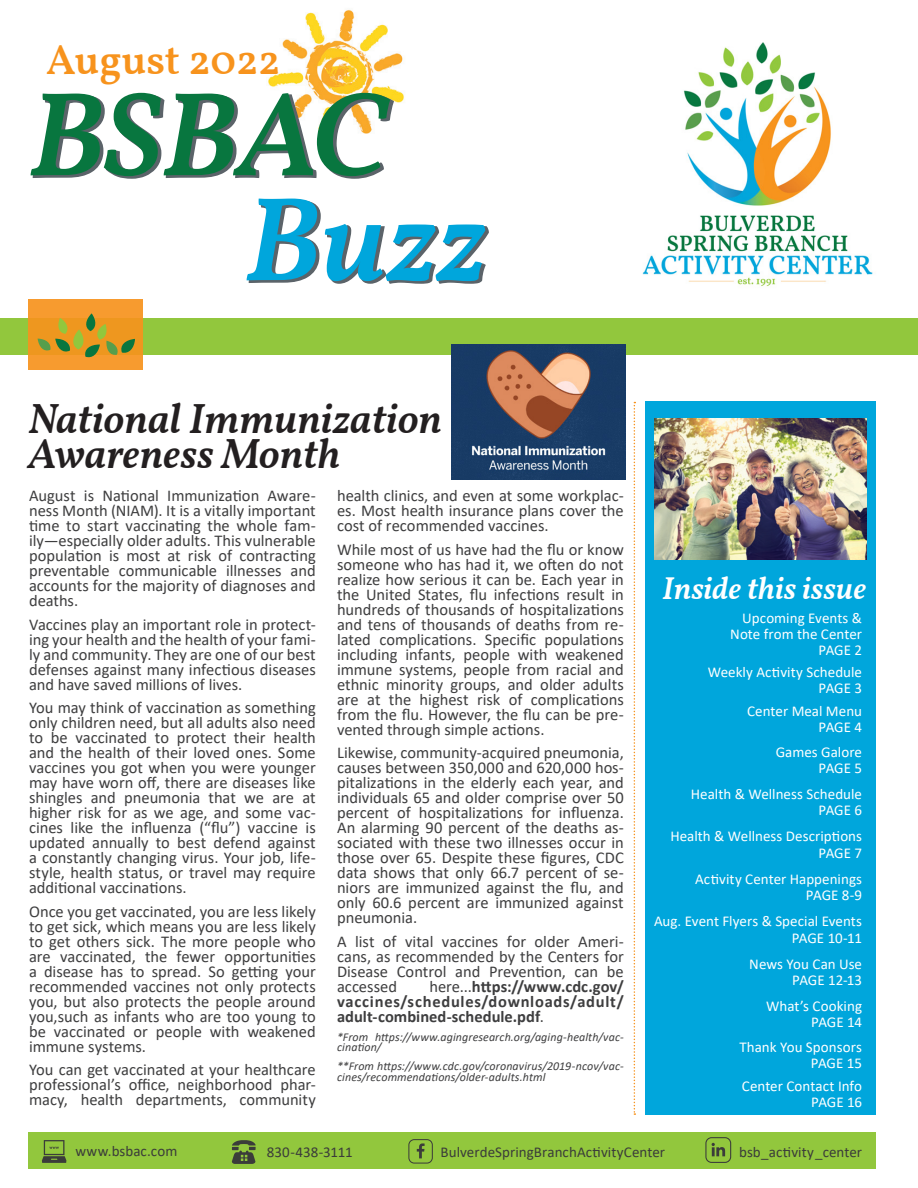
<style>
.page{position:relative;width:918px;height:1188px;background:#fff}
.page>*{position:absolute;margin:0;border:0;box-sizing:border-box;transform-origin:0 0}
._55_Header_gray_Bitt{font:italic 600 120px "Vollkorn";letter-spacing:-.005em;color:#08763f}
._55_Header_gray_Bitt-2{font:italic 600 120px "Vollkorn";color:#00a6dc}
._21_Header_gray_Sour{font:italic 600 42px "Vollkorn";color:#231f20}
._14_Header_gray_Sour{font:600 42px "Vollkorn";color:#f7931d}
._21_Header_gray_Bitt{font:italic 600 31.5px "Vollkorn";color:#fff}
._8_Content_gray_Sour{font:16.5px/15px "Calibri";color:#3e3e3f;text-align:justify}
._8_Content_gray_Sour-2{font:700 16.5px/15px "Calibri";letter-spacing:.025em;color:#3e3e3f;text-align:justify}
._9_Content_gray_Sour{font:15px "Calibri";color:#fff}
.Body_Text_2_Left{font:15px "Calibri";letter-spacing:.005em;color:#3b3c3a}
._9_Content_gray_Sour-2{font:15px "Calibri";letter-spacing:.005em;color:#3b3c3a}
._8_Content_gray_Sour-3{font:italic 12px/10.5px "Calibri";letter-spacing:.01em;color:#3e3e3f}
.s1{font-weight:400}
</style>
<div class="page">
<div style="left:28px;top:1132px;width:848px;height:37px;background:#92c73d"></div>
<div style="left:0;top:318px;width:918px;height:36px;background:#92c73d"></div>
<div style="left:28px;top:299px;width:115px;height:71px;background:linear-gradient(to bottom,#f39928,#f19825)"></div>
<div style="left:645px;top:402px;width:231px;height:713px;background:#00a6dc"></div>
<svg style="left:38px;top:313px;width:97px;height:44px;background:#c79729"></svg>
<img style="left:268px;top:9px;width:136px;height:129px">
<img style="left:654px;top:418px;width:212px;height:142px">
<svg style="left:42px;top:1140px;width:24px;height:23px"></svg>
<img style="left:642px;top:42px;width:231px;height:245px">
<svg style="left:712px;top:1143px;width:13px;height:13px"></svg>
<div style="left:705px;top:1137px;width:26px;height:26px;border:1px solid #3b3c3a;border-radius:6px"></div>
<svg style="left:417px;top:1143px;width:8px;height:15px"></svg>
<div style="left:408px;top:1139px;width:25px;height:25px;border:1px solid #3b3c3a;border-radius:5px"></div>
<svg style="left:232px;top:1140px;width:24px;height:24px"></svg>
<svg style="left:634px;top:402px;width:1px;height:713px"></svg>
<img style="left:452px;top:345px;width:174px;height:134px">
<p class="_14_Header_gray_Sour" style="left:46px;top:28px;width:236px">August 2022</p>
<p class="_55_Header_gray_Bitt" style="left:28px;top:44px;width:359px">BSBAC</p>
<p class="_55_Header_gray_Bitt-2" style="left:244px;top:149px;width:244px">Buzz</p>
<p class="_21_Header_gray_Sour" style="left:28px;top:388px;width:416px">National Immunization</p>
<p class="_21_Header_gray_Sour" style="left:28px;top:422px;width:314px">Awareness Month</p>
<p class="_8_Content_gray_Sour" style="left:29px;top:488px;width:288px">August is National Immunization Aware&shy;ness Month (NIAM). It is a vitally important time to start vaccinating the whole fam&shy;ily—especially older adults. This vulnerable population is most at risk of contracting preventable communicable illnesses and accounts for the majority of diagnoses and deaths.</p>
<p class="_8_Content_gray_Sour" style="left:29px;top:617px;width:288px">Vaccines play an important role in protect&shy;ing your health and the health of your fami&shy;ly and community. They are one of our best defenses against many infectious diseases and have saved millions of lives.</p>
<p class="_8_Content_gray_Sour" style="left:29px;top:700px;width:288px">You may think of vaccination as something only children need, but all adults also need to be vaccinated to protect their health and the health of their loved ones. Some vaccines you got when you were younger may have worn off, there are diseases like shingles and pneumonia that we are at higher risk for as we age, and some vac&shy;cines like the influenza (“flu”) vaccine is updated annually to best defend against a constantly changing virus. Your job, life&shy;style, health status, or travel may require additional vaccinations.</p>
<p class="_8_Content_gray_Sour" style="left:29px;top:904px;width:288px">Once you get vaccinated, you are less likely to get sick, which means you are less likely to get others sick. The more people who are vaccinated, the fewer opportunities a disease has to spread. So getting your recommended vaccines not only protects you, but also protects the people around you,such as infants who are too young to be vaccinated or people with weakened immune systems.</p>
<p class="_8_Content_gray_Sour" style="left:29px;top:1062px;width:288px">You can get vaccinated at your healthcare professional’s office, neighborhood phar&shy;macy, health departments, community</p>
<p class="_8_Content_gray_Sour" style="left:337px;top:488px;width:288px">health clinics, and even at some workplac&shy;es. Most health insurance plans cover the cost of recommended vaccines.</p>
<p class="_8_Content_gray_Sour" style="left:337px;top:542px;width:288px">While most of us have had the flu or know someone who has had it, we often do not realize how serious it can be. Each year in the United States, flu infections result in hundreds of thousands of hospitalizations and tens of thousands of deaths from re&shy;lated complications. Specific populations including infants, people with weakened immune systems, people from racial and ethnic minority groups, and older adults are at the highest risk of complications from the flu. However, the flu can be pre&shy;vented through simple actions.</p>
<p class="_8_Content_gray_Sour" style="left:337px;top:745px;width:288px">Likewise, community-acquired pneumonia, causes between 350,000 and 620,000 hos&shy;pitalizations in the elderly each year, and individuals 65 and older comprise over 50 percent of hospitalizations for influenza.<br>An alarming 90 percent of the deaths as&shy;sociated with these two illnesses occur in those over 65. Despite these figures, CDC data shows that only 66.7 percent of se&shy;niors are immunized against the flu, and only 60.6 percent are immunized against pneumonia.</p>
<p class="_8_Content_gray_Sour" style="left:337px;top:934px;width:288px">A list of vital vaccines for older Ameri&shy;cans, as recommended by the Centers for Disease Control and Prevention, can be accessed</p>
<p class="_8_Content_gray_Sour-2" style="left:337px;top:979px;width:288px;text-indent:92px"><span class="s1">here...</span>https://www.cdc.gov/ vaccines/schedules/downloads/adult/ adult-combined-schedule.pdf<span class="s1">.</span></p>
<p class="_8_Content_gray_Sour-3" style="left:337px;top:1031px;width:288px">*From https://www.agingresearch.org/aging-health/vac&shy;cination/</p>
<p class="_8_Content_gray_Sour-3" style="left:337px;top:1061px;width:288px">**From https://www.cdc.gov/coronavirus/2019-ncov/vac&shy;cines/recommendations/older-adults.html</p>
<p class="_21_Header_gray_Bitt" style="left:662px;top:564px;width:206px">Inside this issue</p>
<p class="_9_Content_gray_Sour" style="left:742px;top:607px;width:121px">Upcoming Events &amp;</p>
<p class="_9_Content_gray_Sour" style="left:730px;top:623px;width:133px">Note from the Center</p>
<p class="_9_Content_gray_Sour" style="left:819px;top:639px;width:45px">PAGE 2</p>
<p class="_9_Content_gray_Sour" style="left:708px;top:661px;width:156px">Weekly Activity Schedule</p>
<p class="_9_Content_gray_Sour" style="left:819px;top:677px;width:45px">PAGE 3</p>
<p class="_9_Content_gray_Sour" style="left:747px;top:700px;width:116px">Center Meal Menu</p>
<p class="_9_Content_gray_Sour" style="left:819px;top:716px;width:45px">PAGE 4</p>
<p class="_9_Content_gray_Sour" style="left:776px;top:742px;width:88px">Games Galore</p>
<p class="_9_Content_gray_Sour" style="left:819px;top:758px;width:45px">PAGE 5</p>
<p class="_9_Content_gray_Sour" style="left:691px;top:784px;width:173px">Health &amp; Wellness Schedule</p>
<p class="_9_Content_gray_Sour" style="left:819px;top:800px;width:45px">PAGE 6</p>
<p class="_9_Content_gray_Sour" style="left:670px;top:825px;width:193px">Health &amp; Wellness Descriptions</p>
<p class="_9_Content_gray_Sour" style="left:819px;top:843px;width:45px">PAGE 7</p>
<p class="_9_Content_gray_Sour" style="left:695px;top:868px;width:168px">Activity Center Happenings</p>
<p class="_9_Content_gray_Sour" style="left:806px;top:884px;width:58px">PAGE 8-9</p>
<p class="_9_Content_gray_Sour" style="left:654px;top:911px;width:210px">Aug. Event Flyers &amp; Special Events</p>
<p class="_9_Content_gray_Sour" style="left:792px;top:927px;width:72px">PAGE 10-11</p>
<p class="_9_Content_gray_Sour" style="left:749px;top:954px;width:114px">News You Can Use</p>
<p class="_9_Content_gray_Sour" style="left:792px;top:970px;width:71px">PAGE 12-13</p>
<p class="_9_Content_gray_Sour" style="left:766px;top:996px;width:97px">What’s Cooking</p>
<p class="_9_Content_gray_Sour" style="left:811px;top:1012px;width:52px">PAGE 14</p>
<p class="_9_Content_gray_Sour" style="left:739px;top:1037px;width:124px">Thank You Sponsors</p>
<p class="_9_Content_gray_Sour" style="left:811px;top:1053px;width:53px">PAGE 15</p>
<p class="_9_Content_gray_Sour" style="left:742px;top:1075px;width:122px">Center Contact Info</p>
<p class="_9_Content_gray_Sour" style="left:811px;top:1091px;width:52px">PAGE 16</p>
<p class="_9_Content_gray_Sour-2" style="left:76px;top:1141px;width:103px">www.bsbac.com</p>
<p class="_9_Content_gray_Sour-2" style="left:267px;top:1141px;width:88px">830-438-3111</p>
<p class="Body_Text_2_Left" style="left:441px;top:1142px;width:226px">BulverdeSpringBranchActivityCenter</p>
<p class="Body_Text_2_Left" style="left:739px;top:1142px;width:124px">bsb_activity_center</p>
</div>
